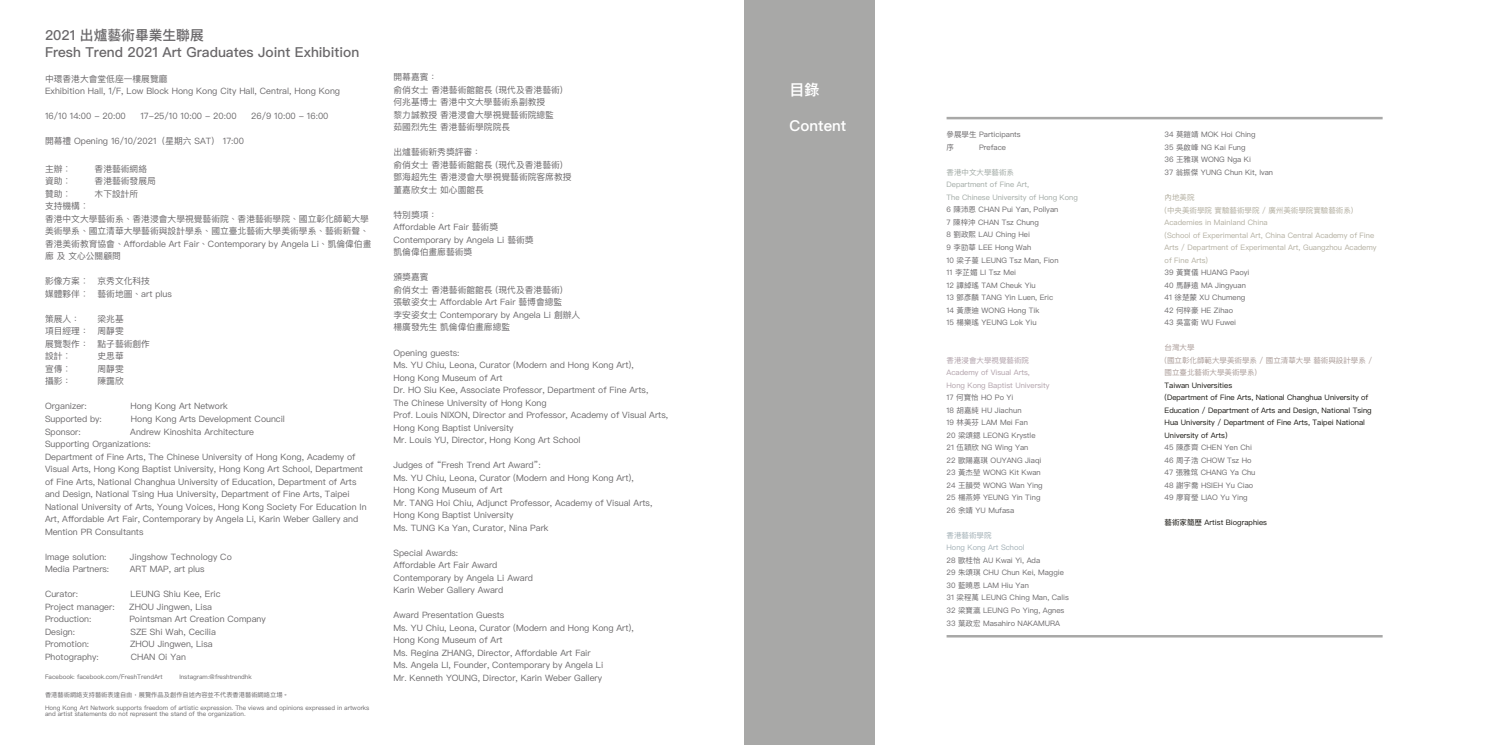
<style>
.page{position:relative;width:1489px;height:745px;background:#fff}
.page>*{position:absolute;margin:0;border:0;box-sizing:border-box;transform-origin:0 0}
.t1{font:600 15px "Ping Fang HK";color:#fff}
.t2{font:500 13.75px/16.5px "Ping Fang HK";color:#696769}
.t3{font:8.75px/12.5px "Ping Fang HK";color:#696769}
.t4{font:7.5px/12.5px "Ping Fang HK";color:#696769}
.t5{font:7.5px/12.5px "Ping Fang HK";color:#12100b}
.t6{font:7.5px/12.5px "Ping Fang HK";color:#b1ad9e}
.t7{font:7.5px/12.5px "Ping Fang HK";color:#9fa8a3}
.t8{font:7.5px/12.5px "Ping Fang HK";color:#af9fa8}
.t9{font:7.5px/12.5px "Ping Fang HK";color:#a99a96}
.t10{font:7.5px/12.5px "Ping Fang HK";color:#a0aeb4}
.t11{font:6.25px/12.5px "Ping Fang HK";color:#696769}
</style>
<div class="page">
<div style="left:744px;top:0;width:131px;height:744px;background:#a8a8a7"></div>
<hr style="left:946px;top:117px;width:436px;height:2px;background:#a8a8a7">
<hr style="left:946px;top:634px;width:436px;height:3px;background:#a8a8a7">
<h2 class="t2" style="left:45px;top:27px;width:316px">2021 出爐藝術畢業生聯展<br>Fresh Trend 2021 Art Graduates Joint Exhibition</h2>
<p class="t3" style="left:45px;top:72px;width:296px">中環香港大會堂低座一樓展覽廳<br>Exhibition Hall, 1/F, Low Block Hong Kong City Hall, Central, Hong Kong</p>
<p class="t3" style="left:45px;top:109px;width:82px">16/10 14:00 - 20:00</p>
<p class="t3" style="left:140px;top:109px;width:98px">17-25/10 10:00 - 20:00</p>
<p class="t3" style="left:251px;top:109px;width:79px">26/9 10:00 - 16:00</p>
<p class="t3" style="left:45px;top:134px;width:200px">開幕禮 Opening 16/10/2021（星期六 SAT） 17:00</p>
<p class="t3" style="left:45px;top:162px;width:28px">主辦︰</p>
<p class="t3" style="left:95px;top:162px;width:54px">香港藝術網絡</p>
<p class="t3" style="left:45px;top:174px;width:28px">資助︰</p>
<p class="t3" style="left:95px;top:174px;width:63px">香港藝術發展局</p>
<p class="t3" style="left:45px;top:187px;width:28px">贊助︰</p>
<p class="t3" style="left:95px;top:187px;width:45px">木下設計所</p>
<p class="t3" style="left:45px;top:199px;width:328px">支持機構︰<br>香港中文大學藝術系、香港浸會大學視覺藝術院、香港藝術學院、國立彰化師範大學美術學系、國立清華大學藝術與設計學系、國立臺北藝術大學美術學系、藝術新聲、香港美術教育協會、Affordable Art Fair、Contemporary by Angela Li、凱倫偉伯畫廊 及 文心公關顧問</p>
<p class="t3" style="left:45px;top:274px;width:128px">影像方案︰ 京秀文化科技<br>媒體夥伴︰ 藝術地圖、art plus</p>
<p class="t3" style="left:45px;top:312px;width:36px">策展人：</p>
<p class="t3" style="left:45px;top:312px;width:106px;text-indent:52px">梁兆基<br>項目經理： 周靜雯<br>展覽製作： 點子藝術創作設計︰</p>
<p class="t3" style="left:97px;top:350px;width:28px">史思華</p>
<p class="t3" style="left:45px;top:362px;width:28px">宣傳︰</p>
<p class="t3" style="left:97px;top:362px;width:28px">周靜雯</p>
<p class="t3" style="left:45px;top:375px;width:28px">攝影：</p>
<p class="t3" style="left:97px;top:375px;width:28px">陳靄欣</p>
<p class="t3" style="left:45px;top:400px;width:43px">Organizer:</p>
<p class="t3" style="left:130px;top:400px;width:99px">Hong Kong Art Network</p>
<p class="t3" style="left:45px;top:412px;width:58px">Supported by:</p>
<p class="t3" style="left:131px;top:412px;width:155px">Hong Kong Arts Development Council</p>
<p class="t3" style="left:45px;top:425px;width:37px">Sponsor:</p>
<p class="t3" style="left:45px;top:425px;width:323px;text-indent:85px">Andrew Kinoshita Architecture<br>Supporting Organizations:<br>Department of Fine Arts, The Chinese University of Hong Kong, Academy of Visual Arts, Hong Kong Baptist University, Hong Kong Art School, Department of Fine Arts, National Changhua University of Education, Department of Arts and Design, National Tsing Hua University, Department of Fine Arts, Taipei National University of Arts, Young Voices, Hong Kong Society For Education In Art, Affordable Art Fair, Contemporary by Angela Li, Karin Weber Gallery and Mention PR Consultants</p>
<p class="t3" style="left:45px;top:550px;width:63px">Image solution:</p>
<p class="t3" style="left:130px;top:550px;width:103px">Jingshow Technology Co</p>
<p class="t3" style="left:45px;top:562px;width:66px">Media Partners:</p>
<p class="t3" style="left:130px;top:562px;width:76px">ART MAP, art plus</p>
<p class="t3" style="left:45px;top:587px;width:35px">Curator:</p>
<p class="t3" style="left:131px;top:587px;width:91px">LEUNG Shiu Kee, Eric</p>
<p class="t3" style="left:45px;top:600px;width:71px">Project manager:</p>
<p class="t3" style="left:129px;top:600px;width:84px">ZHOU Jingwen, Lisa</p>
<p class="t3" style="left:45px;top:612px;width:48px">Production:</p>
<p class="t3" style="left:129px;top:612px;width:138px">Pointsman Art Creation Company</p>
<p class="t3" style="left:45px;top:625px;width:32px">Design:</p>
<p class="t3" style="left:130px;top:625px;width:87px">SZE Shi Wah, Cecilia</p>
<p class="t3" style="left:45px;top:637px;width:46px">Promotion:</p>
<p class="t3" style="left:130px;top:637px;width:84px">ZHOU Jingwen, Lisa</p>
<p class="t3" style="left:45px;top:650px;width:55px">Photography:</p>
<p class="t3" style="left:131px;top:650px;width:57px">CHAN Oi Yan</p>
<p class="t11" style="left:45px;top:669px;width:119px">Facebook: facebook.com/FreshTrendArt</p>
<p class="t11" style="left:179px;top:669px;width:74px">Instagram:@freshtrendhk</p>
<p class="t11" style="left:45px;top:688px;width:326px">香港藝術網絡支持藝術表達自由，展覽作品及創作自述內容並不代表香港藝術網絡立場。<br>Hong Kong Art Network supports freedom of artistic expression. The views and opinions expressed in artworks</p>
<p class="t11" style="left:45px;top:707px;width:202px">and artist statements do not represent the stand of the organization.</p>
<p class="t3" style="left:393px;top:71px;width:171px">開幕嘉賓：<br>俞俏女士 香港藝術館館長 (現代及香港藝術)何兆基博士 香港中文大學藝術系副教授<br>黎力誠教授 香港浸會大學視覺藝術院總監茹國烈先生 香港藝術學院院長</p>
<p class="t3" style="left:393px;top:146px;width:179px">出爐藝術新秀獎評審：<br>俞俏女士 香港藝術館館長 (現代及香港藝術)鄧海超先生 香港浸會大學視覺藝術院客席教授董嘉欣女士 如心園館長</p>
<p class="t3" style="left:393px;top:208px;width:142px">特別獎項：<br>Affordable Art Fair 藝術獎<br>Contemporary by Angela Li 藝術獎凱倫偉伯畫廊藝術獎</p>
<p class="t3" style="left:393px;top:271px;width:188px">頒獎嘉賓<br>俞俏女士 香港藝術館館長 (現代及香港藝術)<br>張敏姿女士 Affordable Art Fair 藝博會總監<br>李安姿女士 Contemporary by Angela Li 創辦人楊廣發先生 凱倫偉伯畫廊總監</p>
<p class="t3" style="left:393px;top:346px;width:276px">Opening guests:<br>Ms. YU Chiu, Leona, Curator (Modern and Hong Kong Art),<br>Hong Kong Museum of Art<br>Dr. HO Siu Kee, Associate Professor, Department of Fine Arts,<br>The Chinese University of Hong Kong<br>Prof. Louis NIXON, Director and Professor, Academy of Visual Arts, Hong Kong Baptist University<br>Mr. Louis YU, Director, Hong Kong Art School</p>
<p class="t3" style="left:393px;top:458px;width:260px">Judges of “Fresh Trend Art Award”:<br>Ms. YU Chiu, Leona, Curator (Modern and Hong Kong Art), Hong Kong Museum of Art<br>Mr. TANG Hoi Chiu, Adjunct Professor, Academy of Visual Arts, Hong Kong Baptist University<br>Ms. TUNG Ka Yan, Curator, Nina Park</p>
<p class="t3" style="left:393px;top:546px;width:141px">Special Awards:<br>Affordable Art Fair Award<br>Contemporary by Angela Li Award<br>Karin Weber Gallery Award</p>
<p class="t3" style="left:393px;top:608px;width:242px">Award Presentation Guests<br>Ms. YU Chiu, Leona, Curator (Modern and Hong Kong Art), Hong Kong Museum of Art<br>Ms. Regina ZHANG, Director, Affordable Art Fair<br>Ms. Angela LI, Founder, Contemporary by Angela Li<br>Mr. Kenneth YOUNG, Director, Karin Weber Gallery</p>
<h1 class="t1" style="left:789px;top:80px;width:31px">目錄</h1>
<h1 class="t1" style="left:789px;top:116px;width:58px">Content</h1>
<p class="t4" style="left:946px;top:128px;width:76px">參展學生 Participants序</p>
<p class="t4" style="left:979px;top:141px;width:28px">Preface</p>
<p class="t7" style="left:946px;top:166px;width:133px">香港中文大學藝術系<br>Department of Fine Art,<br>The Chinese University of Hong Kong</p>
<p class="t4" style="left:946px;top:203px;width:113px">6 陳沛恩 CHAN Pui Yan, Pollyan<br>7 陳梓沖 CHAN Tsz Chung<br>8 劉政熙 LAU Ching Hei<br>9 李劻華 LEE Hong Wah<br>10 梁子蔓 LEUNG Tsz Man, Fion<br>11 李芷媚 LI Tsz Mei<br>12 譚綽瑤 TAM Cheuk Yiu<br>13 鄧彥麟 TANG Yin Luen, Eric<br>14 黃康迪 WONG Hong Tik<br>15 楊樂瑤 YEUNG Lok Yiu</p>
<p class="t8" style="left:946px;top:353px;width:104px">香港浸會大學視覺藝術院<br>Academy of Visual Arts,<br>Hong Kong Baptist University</p>
<p class="t4" style="left:946px;top:391px;width:98px">17 何寶怡 HO Po Yi<br>18 胡嘉純 HU Jiachun<br>19 林美芬 LAM Mei Fan<br>20 梁頌鍶 LEONG Krystle<br>21 伍穎欣 NG Wing Yan<br>22 歐陽嘉琪 OUYANG Jiaqi<br>23 黃杰堃 WONG Kit Kwan<br>24 王韻熒 WONG Wan Ying<br>25 楊燕婷 YEUNG Yin Ting<br>26 余靖 YU Mufasa</p>
<p class="t10" style="left:946px;top:528px;width:80px">香港藝術學院<br>Hong Kong Art School</p>
<p class="t4" style="left:946px;top:553px;width:124px">28 歐桂怡 AU Kwai Yi, Ada<br>29 朱頌琪 CHU Chun Kei, Maggie<br>30 藍曉恩 LAM Hiu Yan<br>31 梁程萬 LEUNG Ching Man, Calis<br>32 梁寶瀛 LEUNG Po Ying, Agnes<br>33 葉政宏 Masahiro NAKAMURA</p>
<p class="t4" style="left:1164px;top:128px;width:110px">34 莫鎧靖 MOK Hoi Ching<br>35 吳啟峰 NG Kai Fung<br>36 王雅琪 WONG Nga Ki<br>37 翁振傑 YUNG Chun Kit, Ivan</p>
<p class="t6" style="left:1164px;top:191px;width:213px">內地美院<br>(中央美術學院 實驗藝術學院 / 廣州美術學院實驗藝術系)<br>Academies in Mainland China<br>(School of Experimental Art, China Central Academy of Fine<br>Arts / Department of Experimental Art, Guangzhou Academy of Fine Arts)</p>
<p class="t4" style="left:1164px;top:266px;width:86px">39 黃寶儀 HUANG Paoyi<br>40 馬靜遠 MA Jingyuan<br>41 徐楚蒙 XU Chumeng<br>42 何梓豪 HE Zihao<br>43 吳富衛 WU Fuwei</p>
<p class="t9" style="left:1164px;top:341px;width:209px">台灣大學<br>(國立彰化師範大學美術學系 / 國立清華大學 藝術與設計學系 /國立臺北藝術大學美術學系)</p>
<p class="t5" style="left:1164px;top:378px;width:208px">Taiwan Universities<br>(Department of Fine Arts, National Changhua University of Education / Department of Arts and Design, National Tsing Hua University / Department of Fine Arts, Taipei National University of Arts)</p>
<p class="t4" style="left:1164px;top:441px;width:92px">45 陳彥齊 CHEN Yen Chi<br>46 周子浩 CHOW Tsz Ho<br>47 張雅筑 CHANG Ya Chu<br>48 謝宇喬 HSIEH Yu Ciao<br>49 廖育瑩 LIAO Yu Ying</p>
<p class="t5" style="left:1164px;top:516px;width:104px">藝術家簡歷 Artist Biographies</p>
</div>
